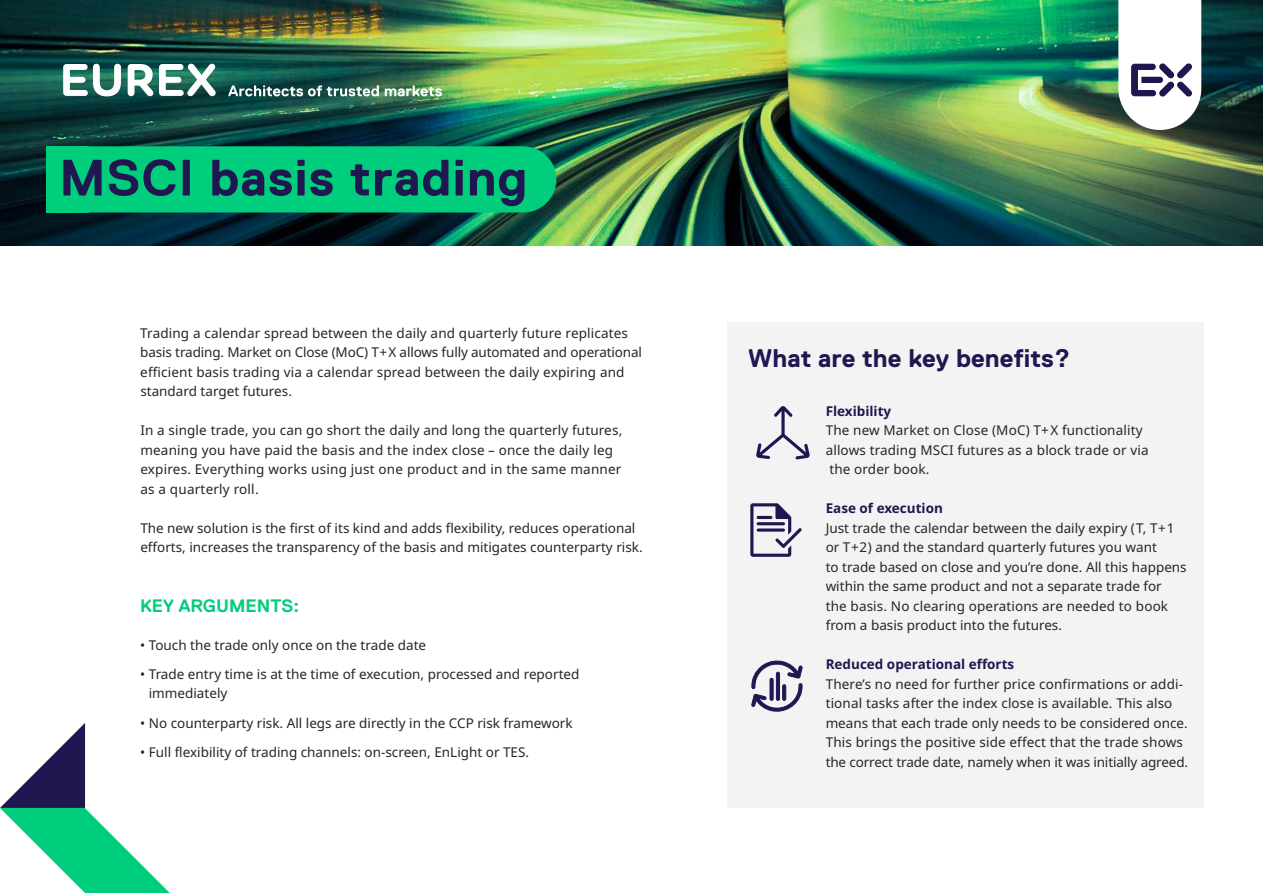
<style>
.page{position:relative;width:1263px;height:893px;background:#fff}
.page>*{position:absolute;margin:0;border:0;box-sizing:border-box;transform-origin:0 0}
.t1{font:700 51px "Replica";letter-spacing:.02em;color:#201751}
.t2{font:700 25.5px "Replica";color:#201751}
.t3{font:700 18px "Replica";color:#00ce7d}
.t4{font:13.5px/19.5px "Noto Sans";color:#272526}
.t5{font:700 13.5px "Noto Sans";color:#201751}
.s1{color:#201751}
</style>
<div class="page">
<div style="left:727px;top:322px;width:476px;height:485px;background:#f3f3f3"></div>
<svg style="left:756px;top:406px;width:54px;height:53px"></svg>
<svg style="left:750px;top:503px;width:52px;height:54px"></svg>
<svg style="left:751px;top:660px;width:51px;height:52px"></svg>
<img style="left:0;top:0;width:1263px;height:246px">
<div style="left:46px;top:146px;width:510px;height:66px;background:#00ce7d;border-radius:33px"></div>
<div style="left:46px;top:146px;width:43px;height:66px;background:#00ce7d"></div>
<svg style="left:63px;top:64px;width:153px;height:32px"></svg>
<svg style="left:228px;top:85px;width:151px;height:11px"></svg>
<svg style="left:385px;top:85px;width:57px;height:11px"></svg>
<svg style="left:1118px;top:0;width:83px;height:130px"></svg>
<svg style="left:0;top:723px;width:170px;height:170px"></svg>
<h1 class="t1" style="left:59px;top:150px;width:470px">MSCI basis trading</h1>
<p class="t4" style="left:140px;top:323px;width:503px">Trading a calendar spread between the daily and quarterly future replicates basis trading. Market on Close (MoC) T+X allows fully automated and operational efficient basis trading via a calendar spread between the daily expiring and standard target futures.</p>
<p class="t4" style="left:140px;top:421px;width:483px">In a single trade, you can go short the daily and long the quarterly futures, meaning you have paid the basis and the index close – once the daily leg expires. Everything works using just one product and in the same manner as a quarterly roll.</p>
<p class="t4" style="left:140px;top:518px;width:504px">The new solution is the first of its kind and adds flexibility, reduces operational efforts, increases the transparency of the basis and mitigates counterparty risk.</p>
<h3 class="t3" style="left:140px;top:596px;width:160px">KEY ARGUMENTS:</h3>
<p class="t4" style="left:140px;top:635px;width:287px"><span class="s1">•</span> Touch the trade only once on the trade date</p>
<p class="t4" style="left:149px;top:665px;width:432px;text-indent:-9px"><span class="s1">•</span> Trade entry time is at the time of execution, processed and reported immediately</p>
<p class="t4" style="left:140px;top:713px;width:434px"><span class="s1">•</span> No counterparty risk. All legs are directly in the CCP risk framework</p>
<p class="t4" style="left:140px;top:743px;width:390px"><span class="s1">•</span> Full flexibility of trading channels: on-screen, EnLight or TES.</p>
<h2 class="t2" style="left:748px;top:344px;width:324px">What are the key benefits?</h2>
<p class="t5" style="left:826px;top:401px;width:67px">Flexibility</p>
<p class="t4" style="left:826px;top:421px;width:324px">The new Market on Close (MoC) T+X functionality allows trading MSCI futures as a block trade or via the order book.</p>
<p class="t5" style="left:826px;top:499px;width:119px">Ease of execution</p>
<p class="t4" style="left:826px;top:518px;width:363px">Just trade the calendar between the daily expiry (T, T+1 or T+2) and the standard quarterly futures you want<br>to trade based on close and you’re done. All this happens within the same product and not a separate trade for<br>the basis. No clearing operations are needed to book from a basis product into the futures.</p>
<p class="t5" style="left:826px;top:655px;width:190px">Reduced operational efforts</p>
<p class="t4" style="left:826px;top:674px;width:364px">There’s no need for further price confirmations or addi&shy;tional tasks after the index close is available. This also means that each trade only needs to be considered once.<br>This brings the positive side effect that the trade shows the correct trade date, namely when it was initially agreed.</p>
</div>
